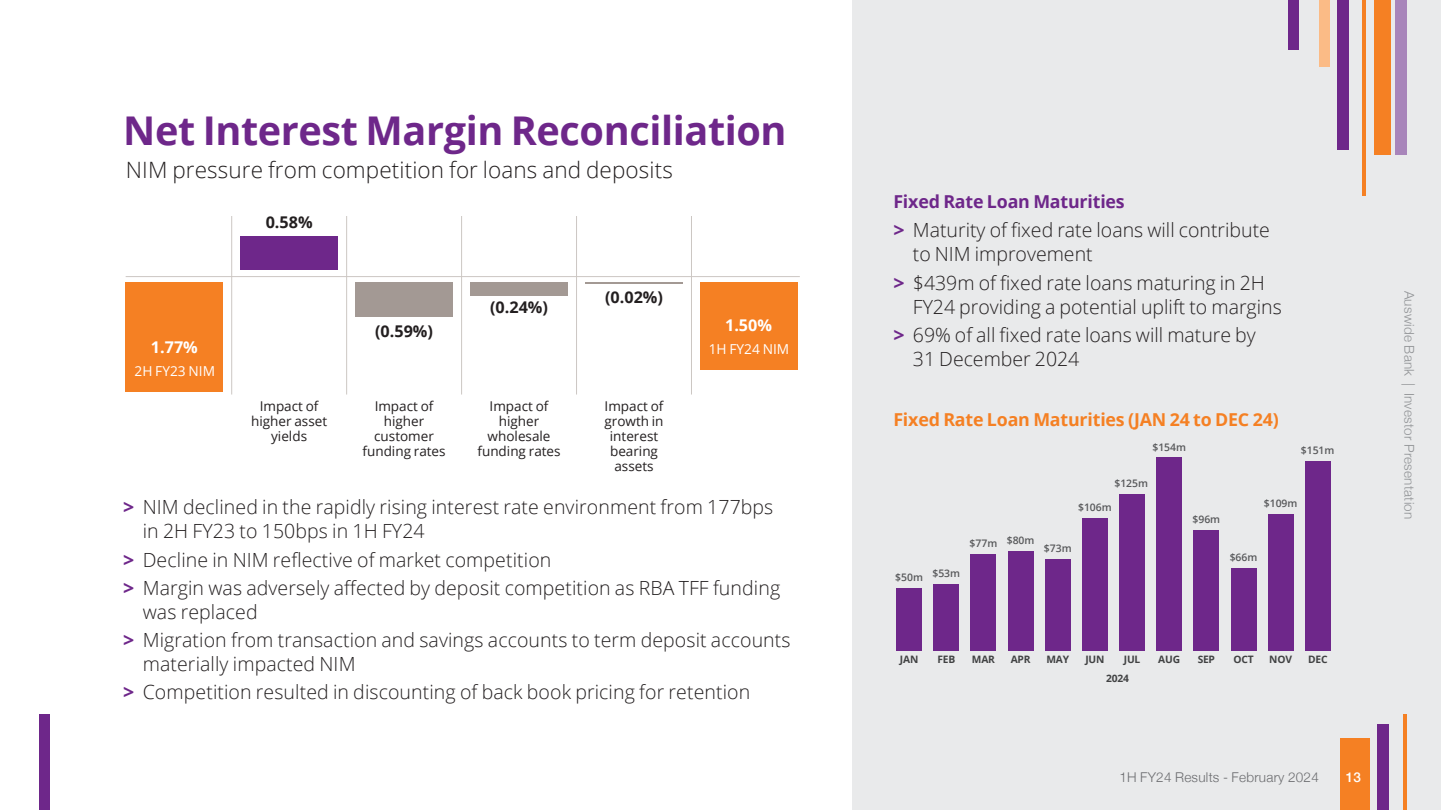
<style>
.page{position:relative;width:1441px;height:810px;background:#fff}
.page>*{position:absolute;margin:0;border:0;box-sizing:border-box;transform-origin:0 0}
.t1{font:700 39.6px "Open Sans";letter-spacing:-.01em;color:#6e278a}
.t2{font:300 22.5px "Open Sans";letter-spacing:.005em;color:#231f20}
.t3{font:300 19.5px/24px "Open Sans";letter-spacing:.005em;color:#231f20}
.t4{font:700 17.85px "Open Sans";letter-spacing:-.01em;color:#f58023}
.t5{font:700 17.85px "Open Sans";letter-spacing:-.01em;color:#6e278a}
.t6{font:700 16.2px "Open Sans";color:#231f20}
.t7{font:700 16.2px "Open Sans";color:#fff}
.t8{font:13.65px "Open Sans";color:#fff}
.t9{font:13.5px/15px "Open Sans";color:#231f20;text-align:center}
.t10{font:300 13.5px "Helvetica Neue";letter-spacing:.02em;color:#939598}
.t11{font:300 13.5px "Helvetica Neue";letter-spacing:.02em;color:#6c6d70}
.t12{font:500 13.5px "Helvetica Neue";color:#fff}
.t13{font:600 10.35px "Open Sans";color:#57585a}
.t14{font:700 10.2px "Open Sans";letter-spacing:-.02em;color:#414243}
.s1{font-weight:700;color:#6e278a}
</style>
<div class="page">
<div style="left:852px;top:0;width:588px;height:810px;background:#e9eaeb"></div>
<svg style="left:1403px;top:714px;width:3px;height:96px"></svg>
<div style="left:1340px;top:739px;width:29px;height:71px;background:#f58023"></div>
<div style="left:1377px;top:725px;width:12px;height:85px;background:#6e278a"></div>
<div style="left:1318px;top:0;width:10px;height:67px;background:#fbbb86"></div>
<div style="left:1288px;top:0;width:10px;height:49px;background:#6e278a"></div>
<div style="left:40px;top:714px;width:10px;height:96px;background:#6e278a"></div>
<div style="left:1373px;top:0;width:17px;height:154px;background:#f58023"></div>
<div style="left:1336px;top:0;width:12px;height:149px;background:#6e278a"></div>
<div style="left:1394px;top:0;width:12px;height:154px;background:#a885ba"></div>
<hr style="left:1362px;top:0;width:4px;height:196px;background:#f58023">
<div style="left:240px;top:236px;width:98px;height:34px;background:#6e278a"></div>
<div style="left:125px;top:282px;width:98px;height:110px;background:#f58023"></div>
<div style="left:700px;top:282px;width:97px;height:87px;background:#f58023"></div>
<hr style="left:585px;top:282px;width:98px;height:1px;background:#a39994">
<div style="left:470px;top:282px;width:98px;height:14px;background:#a39994"></div>
<div style="left:355px;top:282px;width:98px;height:35px;background:#a39994"></div>
<hr style="left:126px;top:276px;width:673px;height:1px;background:#ccc7c3">
<hr style="left:231px;top:216px;width:1px;height:179px;background:#ccc7c3">
<hr style="left:346px;top:216px;width:1px;height:179px;background:#ccc7c3">
<hr style="left:461px;top:216px;width:1px;height:179px;background:#ccc7c3">
<hr style="left:576px;top:216px;width:1px;height:179px;background:#ccc7c3">
<hr style="left:691px;top:216px;width:1px;height:179px;background:#ccc7c3">
<div style="left:896px;top:588px;width:25px;height:63px;background:#6e278a"></div>
<div style="left:933px;top:584px;width:26px;height:67px;background:#6e278a"></div>
<div style="left:970px;top:554px;width:26px;height:97px;background:#6e278a"></div>
<div style="left:1007px;top:551px;width:26px;height:100px;background:#6e278a"></div>
<div style="left:1044px;top:559px;width:26px;height:92px;background:#6e278a"></div>
<div style="left:1081px;top:518px;width:26px;height:133px;background:#6e278a"></div>
<div style="left:1119px;top:494px;width:25px;height:157px;background:#6e278a"></div>
<div style="left:1156px;top:458px;width:25px;height:193px;background:#6e278a"></div>
<div style="left:1193px;top:530px;width:26px;height:121px;background:#6e278a"></div>
<div style="left:1230px;top:568px;width:26px;height:83px;background:#6e278a"></div>
<div style="left:1267px;top:514px;width:26px;height:137px;background:#6e278a"></div>
<div style="left:1304px;top:461px;width:26px;height:190px;background:#6e278a"></div>
<h1 class="t1" style="left:123px;top:103px;width:665px">Net Interest Margin Reconciliation</h1>
<p class="t2" style="left:126px;top:154px;width:548px">NIM pressure from competition for loans and deposits</p>
<p class="t7" style="left:151px;top:336px;width:48px">1.77%</p>
<p class="t8" style="left:134px;top:361px;width:82px">2H FY23 NIM</p>
<p class="t6" style="left:266px;top:211px;width:48px">0.58%</p>
<p class="t9" style="left:251px;top:399px;width:77px">Impact of higher asset yields</p>
<p class="t6" style="left:375px;top:319px;width:59px">(0.59%)</p>
<p class="t9" style="left:362px;top:399px;width:85px">Impact of higher customer funding rates</p>
<p class="t6" style="left:490px;top:296px;width:59px">(0.24%)</p>
<p class="t9" style="left:477px;top:399px;width:85px">Impact of higher wholesale funding rates</p>
<p class="t6" style="left:605px;top:285px;width:59px">(0.02%)</p>
<p class="t9" style="left:604px;top:399px;width:61px">Impact of growth in interest bearing assets</p>
<p class="t7" style="left:725px;top:314px;width:48px">1.50%</p>
<p class="t8" style="left:708px;top:339px;width:82px">1H FY24 NIM</p>
<p class="t3" style="left:143px;top:495px;width:632px;text-indent:-20px"><span class="s1">&gt;</span> NIM declined in the rapidly rising interest rate environment from 177bps in 2H FY23 to 150bps in 1H FY24</p>
<p class="t3" style="left:123px;top:545px;width:658px;line-height:28.2px"><span class="s1">&gt;</span> Decline in NIM reflective of market competition<br><span class="s1">&gt;</span> Margin was adversely affected by deposit competition as RBA TFF funding</p>
<p class="t3" style="left:123px;top:597px;width:668px;line-height:28.2px;text-indent:20px">was replaced<br><span class="s1">&gt;</span> Migration from transaction and savings accounts to term deposit accounts</p>
<p class="t3" style="left:123px;top:649px;width:628px;line-height:28.2px;text-indent:20px">materially impacted NIM<br><span class="s1">&gt;</span> Competition resulted in discounting of back book pricing for retention</p>
<p class="t5" style="left:893px;top:189px;width:233px">Fixed Rate Loan Maturities</p>
<p class="t3" style="left:912px;top:218px;width:358px;text-indent:-20px"><span class="s1">&gt;</span> Maturity of fixed rate loans will contribute to NIM improvement</p>
<p class="t3" style="left:912px;top:270px;width:370px;text-indent:-20px"><span class="s1">&gt;</span> $439m of fixed rate loans maturing in 2H<br>FY24 providing a potential uplift to margins</p>
<p class="t3" style="left:912px;top:322px;width:344px;text-indent:-20px"><span class="s1">&gt;</span> 69% of all fixed rate loans will mature by<br>31 December 2024</p>
<p class="t4" style="left:893px;top:407px;width:387px">Fixed Rate Loan Maturities (JAN 24 to DEC 24)</p>
<p class="t13" style="left:1152px;top:440px;width:35px">$154m</p>
<p class="t13" style="left:1114px;top:476px;width:35px">$125m</p>
<p class="t13" style="left:1300px;top:443px;width:35px">$151m</p>
<p class="t13" style="left:895px;top:568px;width:66px">$50m $53m</p>
<p class="t13" style="left:969px;top:535px;width:66px">$77m $80m</p>
<p class="t13" style="left:1077px;top:500px;width:35px">$106m</p>
<p class="t13" style="left:1043px;top:541px;width:29px">$73m</p>
<p class="t13" style="left:1192px;top:512px;width:29px">$96m</p>
<p class="t13" style="left:1263px;top:496px;width:35px">$109m</p>
<p class="t13" style="left:1229px;top:550px;width:29px">$66m</p>
<p class="t14" style="left:899px;top:652px;width:20px">JAN</p>
<p class="t14" style="left:937px;top:652px;width:19px">FEB</p>
<p class="t14" style="left:971px;top:652px;width:25px">MAR</p>
<p class="t14" style="left:1010px;top:652px;width:21px">APR</p>
<p class="t14" style="left:1046px;top:652px;width:24px">MAY</p>
<p class="t14" style="left:1085px;top:652px;width:21px">JUN</p>
<p class="t14" style="left:1123px;top:652px;width:18px">JUL</p>
<p class="t14" style="left:1158px;top:652px;width:23px">AUG</p>
<p class="t14" style="left:1197px;top:652px;width:19px">SEP</p>
<p class="t14" style="left:1233px;top:652px;width:22px">OCT</p>
<p class="t14" style="left:1269px;top:652px;width:24px">NOV</p>
<p class="t14" style="left:1307px;top:652px;width:21px">DEC</p>
<p class="t14" style="left:1105px;top:671px;width:24px">2024</p>
<p class="t11" style="left:1119px;top:766px;width:201px">1H FY24 Results - February 2024</p>
<p class="t12" style="left:1345px;top:766px;width:17px">13</p>
<p class="t10" style="left:1419px;top:291px;width:230px;rotate:90deg">Auswide Bank | Investor Presentation</p>
</div>
